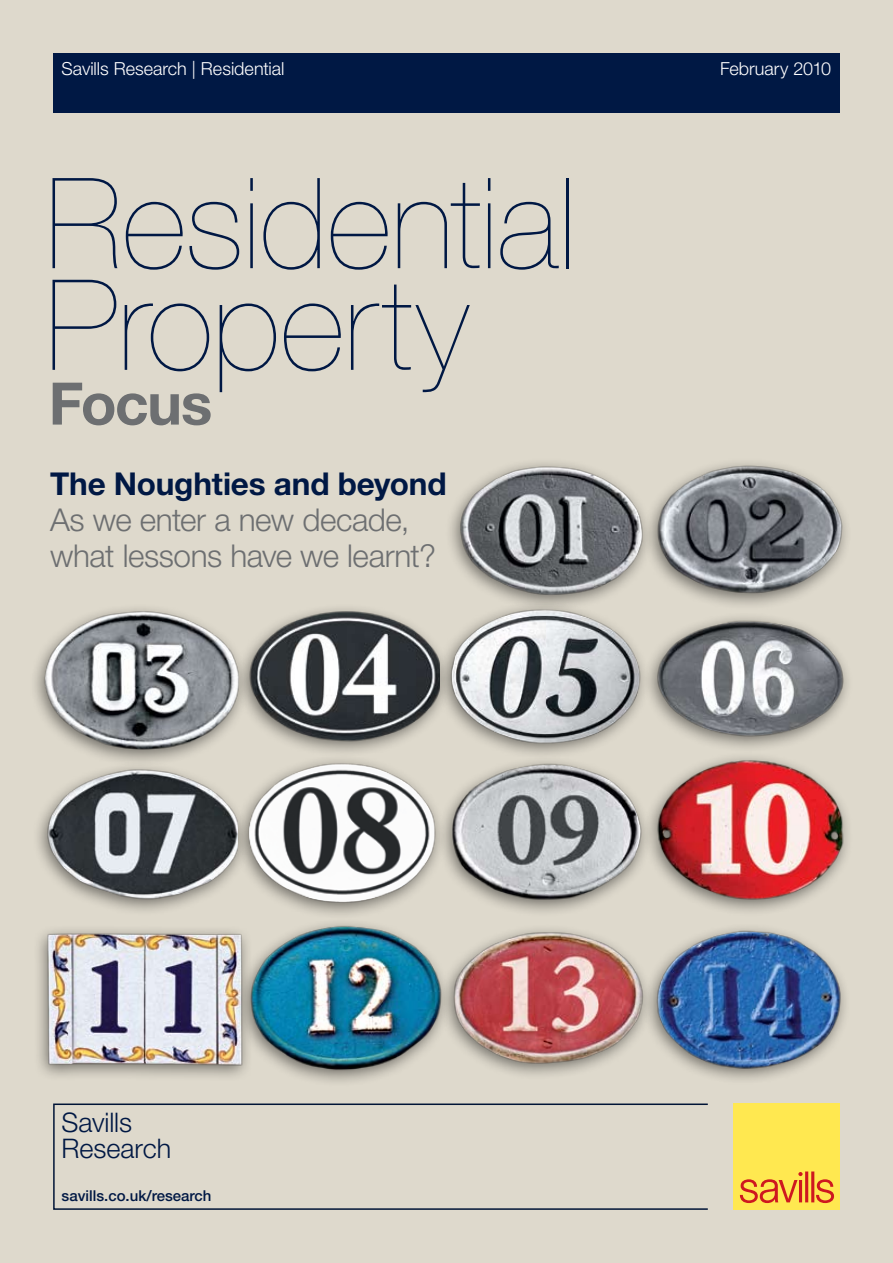
<style>
.page{position:relative;width:893px;height:1263px;background:#ded9cc}
.page>*{position:absolute;margin:0;border:0;box-sizing:border-box;transform-origin:0 0}
.t1{font:200 126.15px/101.7px "Helvetica Neue LT Std";color:#001844}
.t2{font:700 58.65px "Helvetica Neue LT Std";letter-spacing:-.025em;color:#6d6f71}
.t3{font:300 31.5px/36px "Helvetica Neue LT Std";letter-spacing:-.015em;color:#6d6f71}
.t4{font:700 31.5px "Helvetica Neue LT Std";letter-spacing:-.005em;color:#001844}
.t5{font:300 27px/25.5px "Helvetica Neue LT Std";letter-spacing:-.005em;color:#001844}
.t6{font:300 18px "Helvetica Neue LT Std";color:#fff}
.t7{font:500 15px "Helvetica Neue LT Std";color:#001844}
</style>
<div class="page">
<div style="left:733px;top:1103px;width:107px;height:107px;background:#ffe850"></div>
<svg style="left:740px;top:1171px;width:94px;height:32px"></svg>
<div style="left:53px;top:53px;width:787px;height:60px;background:#001844"></div>
<div style="left:53px;top:1103px;width:655px;height:107px;border:2px solid #001844"></div>
<div style="left:443px;top:457px;width:232px;height:170px;background:#000;opacity:.5"></div>
<img style="left:456px;top:463px;width:185px;height:135px">
<div style="left:641px;top:456px;width:231px;height:173px;background:#000;opacity:.5"></div>
<img style="left:652px;top:462px;width:196px;height:134px">
<div style="left:28px;top:602px;width:244px;height:179px;background:#000;opacity:.5"></div>
<img style="left:33px;top:609px;width:200px;height:143px">
<div style="left:233px;top:602px;width:232px;height:179px;background:#000;opacity:.5"></div>
<img style="left:243px;top:609px;width:192px;height:138px">
<div style="left:435px;top:599px;width:244px;height:178px;background:#000;opacity:.5"></div>
<img style="left:442px;top:604px;width:208px;height:142px">
<div style="left:641px;top:611px;width:231px;height:180px;background:#000;opacity:.5"></div>
<img style="left:651px;top:610px;width:196px;height:133px">
<div style="left:31px;top:760px;width:233px;height:179px;background:#ded9cc"></div>
<img style="left:41px;top:766px;width:191px;height:140px">
<div style="left:232px;top:753px;width:247px;height:190px;background:#000;opacity:.5"></div>
<img style="left:238px;top:760px;width:197px;height:149px">
<div style="left:435px;top:755px;width:235px;height:183px;background:#000;opacity:.5"></div>
<img style="left:450px;top:756px;width:191px;height:148px">
<div style="left:641px;top:750px;width:235px;height:184px;background:#000;opacity:.5"></div>
<img style="left:652px;top:756px;width:199px;height:149px">
<div style="left:32px;top:924px;width:242px;height:185px;background:#000;opacity:.5"></div>
<img style="left:43px;top:925px;width:192px;height:149px">
<div style="left:235px;top:916px;width:264px;height:201px;background:#000;opacity:.5"></div>
<img style="left:244px;top:915px;width:202px;height:165px">
<div style="left:641px;top:921px;width:244px;height:188px;background:#000;opacity:.5"></div>
<img style="left:649px;top:921px;width:209px;height:152px">
<div style="left:437px;top:923px;width:234px;height:179px;background:#000;opacity:.5"></div>
<img style="left:448px;top:927px;width:197px;height:139px">
<p class="t6" style="left:62px;top:57px;width:224px">Savills Research | Residential</p>
<p class="t6" style="left:720px;top:57px;width:113px">February 2010</p>
<h1 class="t1" style="left:46px;top:172px;width:531px">Residential<br>Property</h1>
<h2 class="t2" style="left:49px;top:367px;width:165px">Focus</h2>
<p class="t4" style="left:50px;top:464px;width:398px">The Noughties and beyond</p>
<p class="t3" style="left:50px;top:501px;width:387px">As we enter a new decade, what lessons have we learnt?</p>
<p class="t5" style="left:62px;top:1109px;width:111px">Savills<br>Research</p>
<p class="t7" style="left:62px;top:1187px;width:151px">savills.co.uk/research</p>
</div>
